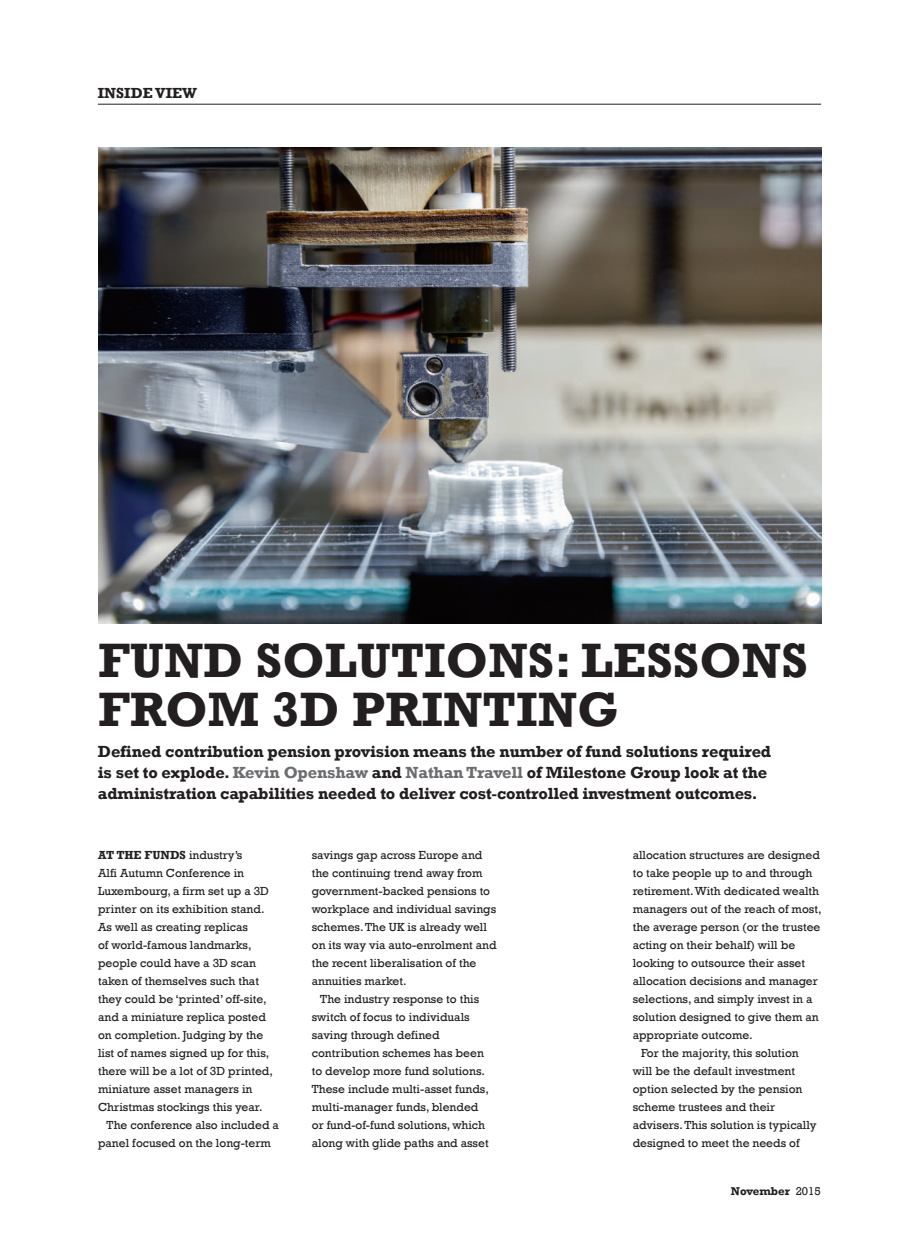
<style>
.page{position:relative;width:919px;height:1246px;background:#fff}
.page>*{position:absolute;margin:0;border:0;box-sizing:border-box;transform-origin:0 0}
.t1{font:700 49.5px/49.5px "Rockwell";letter-spacing:.005em;color:#231f20}
.t2{font:700 16.5px/21px "Rockwell";letter-spacing:-.01em;color:#231f20}
.t3{font:700 15px "Rockwell";letter-spacing:.005em;color:#231f20}
.t4{font:12px/18px "Rockwell";color:#231f20}
.t5{font:700 12px "Rockwell";color:#231f20}
.t6{font:700 11.7px "Rockwell";color:#231f20}
.s1{color:#6c6d70}
.s2{font-weight:400}
</style>
<div class="page">
<hr style="left:98px;top:104px;width:723px;height:1px;background:#231f20">
<img style="left:98px;top:148px;width:723px;height:475px">
<p class="t3" style="left:98px;top:83px;width:101px">inside view</p>
<h1 class="t1" style="left:98px;top:635px;width:711px">Fund solutions: lessons from 3D printing</h1>
<p class="t2" style="left:98px;top:741px;width:674px">Defined contribution pension provision means the number of fund solutions required is set to explode. <span class="s1">Kevin Openshaw</span> and <span class="s1">Nathan Travell</span> of Milestone Group look at the administration capabilities needed to deliver cost-controlled investment outcomes.</p>
<p class="t5" style="left:98px;top:847px;width:146px">At the funds <span class="s2">industry’s</span></p>
<p class="t4" style="left:98px;top:864px;width:148px">Alfi Autumn Conference in</p>
<p class="t4" style="left:98px;top:882px;width:172px">Luxembourg, a firm set up a 3D</p>
<p class="t4" style="left:98px;top:900px;width:168px">printer on its exhibition stand.</p>
<p class="t4" style="left:98px;top:918px;width:151px">As well as creating replicas</p>
<p class="t4" style="left:98px;top:936px;width:155px">of world-famous landmarks,</p>
<p class="t4" style="left:98px;top:954px;width:159px">people could have a 3D scan</p>
<p class="t4" style="left:98px;top:972px;width:162px">taken of themselves such that</p>
<p class="t4" style="left:98px;top:990px;width:170px">they could be ‘printed’ off-site,</p>
<p class="t4" style="left:98px;top:1008px;width:169px">and a miniature replica posted</p>
<p class="t4" style="left:98px;top:1026px;width:167px">on completion. Judging by the</p>
<p class="t4" style="left:98px;top:1044px;width:173px">list of names signed up for this,</p>
<p class="t4" style="left:98px;top:1062px;width:176px">there will be a lot of 3D printed,</p>
<p class="t4" style="left:98px;top:1080px;width:156px">miniature asset managers in</p>
<p class="t4" style="left:98px;top:1098px;width:166px">Christmas stockings this year.</p>
<p class="t4" style="left:107px;top:1116px;width:174px">The conference also included a</p>
<p class="t4" style="left:98px;top:1134px;width:174px">panel focused on the long-term</p>
<p class="t4" style="left:312px;top:846px;width:186px">savings gap across Europe and the continuing trend away from government-backed pensions to workplace and individual savings schemes. The UK is already well on its way via auto-enrolment and the recent liberalisation of the annuities market.</p>
<p class="t4" style="left:312px;top:990px;width:178px;text-indent:9px">The industry response to this switch of focus to individuals saving through defined contribution schemes has been to develop more fund solutions.<br>These include multi-asset funds, multi-manager funds, blended or fund-of-fund solutions, which along with glide paths and asset</p>
<p class="t4" style="left:632px;top:846px;width:189px">allocation structures are designed</p>
<p class="t4" style="left:632px;top:864px;width:181px">to take people up to and through</p>
<p class="t4" style="left:632px;top:882px;width:188px">retirement. With dedicated wealth</p>
<p class="t4" style="left:632px;top:900px;width:190px">managers out of the reach of most,</p>
<p class="t4" style="left:632px;top:918px;width:189px">the average person (or the trustee</p>
<p class="t4" style="left:632px;top:936px;width:164px">acting on their behalf) will be</p>
<p class="t4" style="left:632px;top:954px;width:174px">looking to outsource their asset</p>
<p class="t4" style="left:632px;top:972px;width:187px">allocation decisions and manager</p>
<p class="t4" style="left:632px;top:990px;width:181px">selections, and simply invest in a</p>
<p class="t4" style="left:632px;top:1008px;width:188px">solution designed to give them an</p>
<p class="t4" style="left:632px;top:1026px;width:121px">appropriate outcome.</p>
<p class="t4" style="left:641px;top:1044px;width:159px">For the majority, this solution</p>
<p class="t4" style="left:632px;top:1062px;width:164px">will be the default investment</p>
<p class="t4" style="left:632px;top:1080px;width:171px">option selected by the pension</p>
<p class="t4" style="left:632px;top:1098px;width:144px">scheme trustees and their</p>
<p class="t4" style="left:632px;top:1116px;width:185px">advisers. This solution is typically</p>
<p class="t4" style="left:632px;top:1134px;width:168px">designed to meet the needs of</p>
<p class="t6" style="left:730px;top:1183px;width:91px">November <span class="s2">2015</span></p>
</div>
